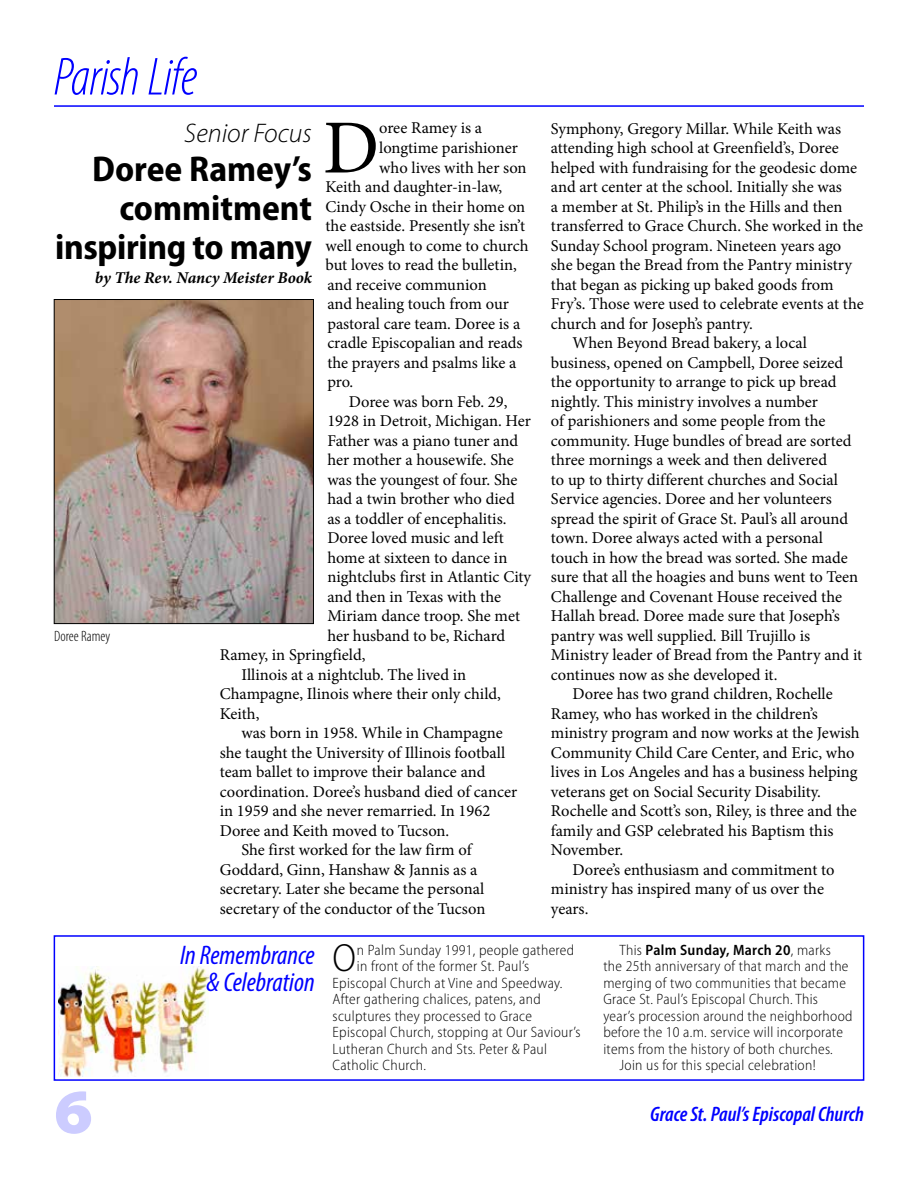
<style>
.page{position:relative;width:918px;height:1188px;background:#fff}
.page>*{position:absolute;margin:0;border:0;box-sizing:border-box;transform-origin:0 0}
.t1{font:76.5px "Minion Pro";color:#000}
.t2{font:900 semi-expanded 63px "Myriad Pro";color:#ccf}
.t3{font:italic 300 condensed 54px "Myriad Pro";letter-spacing:-.02em;color:#00f}
.t4{font:300 semi-condensed 39.45px "Myriad Pro";color:#000}
.t5{font:700 semi-condensed 36px/39px "Myriad Pro";letter-spacing:-.005em;color:#000;text-align:right}
.t6{font:italic condensed 27px/27px "Myriad Pro";color:#00f;text-align:right}
.t7{font:italic 300 27px "Myriad Pro";color:#000}
.t8{font:italic 600 condensed 21px "Myriad Pro";color:#00f}
.t9{font:16.5px "Minion Pro";letter-spacing:-.005em;color:#000}
.t10{font:italic 700 16.5px "Minion Pro";color:#000}
.t11{font:300 semi-condensed 15px "Myriad Pro";letter-spacing:.02em;color:#000}
.t12{font:600 semi-condensed 15px "Myriad Pro";letter-spacing:.02em;color:#000}
.t13{font:300 condensed 15px "Myriad Pro";color:#000}
.s1{font-weight:300}
</style>
<div class="page">
<img style="left:59px;top:967px;width:149px;height:110px">
<hr style="left:54px;top:105px;width:810px;height:2px;background:#00f">
<div style="left:54px;top:935px;width:810px;height:146px;border:2px solid #00f"></div>
<img style="left:56px;top:301px;width:256px;height:321px">
<div style="left:54px;top:299px;width:260px;height:325px;border:1px solid #000"></div>
<h3 class="t3" style="left:54px;top:48px;width:145px">Parish Life</h3>
<h1 class="t1" style="left:323px;top:97px;width:58px">D</h1>
<p class="t9" style="left:379px;top:117px;width:104px">oree Ramey is a</p>
<h3 class="t7" style="left:184px;top:118px;width:129px">Senior Focus</h3>
<h3 class="t5" style="left:55px;top:150px;width:258px">Doree Ramey’s commitment inspiring to many</h3>
<p class="t10" style="left:95px;top:266px;width:219px">by The Rev. Nancy Meister Book</p>
<p class="t9" style="left:379px;top:137px;width:140px">longtime parishioner</p>
<p class="t9" style="left:379px;top:156px;width:149px">who lives with her son</p>
<p class="t9" style="left:326px;top:176px;width:178px">Keith and daughter-in-law,</p>
<p class="t9" style="left:326px;top:195px;width:201px">Cindy Osche in their home on</p>
<p class="t9" style="left:326px;top:215px;width:201px">the eastside. Presently she isn’t</p>
<p class="t9" style="left:326px;top:234px;width:204px">well enough to come to church</p>
<p class="t9" style="left:326px;top:254px;width:193px">but loves to read the bulletin,</p>
<p class="t9" style="left:327px;top:273px;width:161px">and receive communion</p>
<p class="t9" style="left:327px;top:293px;width:183px">and healing touch from our</p>
<p class="t9" style="left:327px;top:312px;width:194px">pastoral care team. Doree is a</p>
<p class="t9" style="left:327px;top:332px;width:197px">cradle Episcopalian and reads</p>
<p class="t9" style="left:327px;top:351px;width:191px">the prayers and psalms like a</p>
<p class="t9" style="left:327px;top:371px;width:28px">pro.</p>
<p class="t9" style="left:349px;top:390px;width:160px">Doree was born Feb. 29,</p>
<p class="t9" style="left:327px;top:410px;width:205px">1928 in Detroit, Michigan. Her</p>
<p class="t9" style="left:327px;top:429px;width:192px">Father was a piano tuner and</p>
<p class="t9" style="left:327px;top:449px;width:188px">her mother a housewife. She</p>
<p class="t9" style="left:327px;top:468px;width:192px">was the youngest of four. She</p>
<p class="t9" style="left:327px;top:488px;width:189px">had a twin brother who died</p>
<p class="t9" style="left:327px;top:507px;width:181px">as a toddler of encephalitis.</p>
<p class="t9" style="left:327px;top:527px;width:178px">Doree loved music and left</p>
<p class="t9" style="left:327px;top:546px;width:182px">home at sixteen to dance in</p>
<p class="t9" style="left:327px;top:566px;width:205px">nightclubs first in Atlantic City</p>
<p class="t9" style="left:327px;top:585px;width:175px">and then in Texas with the</p>
<p class="t9" style="left:327px;top:605px;width:194px">Miriam dance troop. She met</p>
<p class="t9" style="left:327px;top:624px;width:180px">her husband to be, Richard</p>
<p class="t9" style="left:220px;top:644px;width:147px">Ramey, in Springfield,</p>
<p class="t9" style="left:241px;top:663px;width:226px">Illinois at a nightclub. The lived in</p>
<p class="t9" style="left:220px;top:683px;width:283px">Champagne, Ilinois where their only child,</p>
<p class="t9" style="left:220px;top:702px;width:41px">Keith,</p>
<p class="t9" style="left:241px;top:722px;width:263px">was born in 1958. While in Champagne</p>
<p class="t9" style="left:220px;top:741px;width:287px">she taught the University of Illinois football</p>
<p class="t9" style="left:220px;top:761px;width:267px">team ballet to improve their balance and</p>
<p class="t9" style="left:220px;top:780px;width:299px">coordination. Doree’s husband died of cancer</p>
<p class="t9" style="left:220px;top:800px;width:272px">in 1959 and she never remarried. In 1962</p>
<p class="t9" style="left:220px;top:819px;width:231px">Doree and Keith moved to Tucson.</p>
<p class="t9" style="left:241px;top:839px;width:232px">She first worked for the law firm of</p>
<p class="t9" style="left:220px;top:858px;width:259px">Goddard, Ginn, Hanshaw &amp; Jannis as a</p>
<p class="t9" style="left:220px;top:878px;width:266px">secretary. Later she became the personal</p>
<p class="t9" style="left:220px;top:897px;width:267px">secretary of the conductor of the Tucson</p>
<p class="t13" style="left:54px;top:628px;width:57px">Doree Ramey</p>
<p class="t9" style="left:551px;top:117px;width:292px">Symphony, Gregory Millar. While Keith was</p>
<p class="t9" style="left:551px;top:137px;width:289px">attending high school at Greenfield’s, Doree</p>
<p class="t9" style="left:551px;top:156px;width:308px">helped with fundraising for the geodesic dome</p>
<p class="t9" style="left:551px;top:176px;width:292px">and art center at the school. Initially she was</p>
<p class="t9" style="left:551px;top:195px;width:293px">a member at St. Philip’s in the Hills and then</p>
<p class="t9" style="left:551px;top:215px;width:314px">transferred to Grace Church. She worked in the</p>
<p class="t9" style="left:551px;top:234px;width:292px">Sunday School program. Nineteen years ago</p>
<p class="t9" style="left:551px;top:254px;width:302px">she began the Bread from the Pantry ministry</p>
<p class="t9" style="left:551px;top:273px;width:284px">that began as picking up baked goods from</p>
<p class="t9" style="left:551px;top:293px;width:314px">Fry’s. Those were used to celebrate events at the</p>
<p class="t9" style="left:551px;top:312px;width:203px">church and for Joseph’s pantry.</p>
<p class="t9" style="left:573px;top:332px;width:236px">When Beyond Bread bakery, a local</p>
<p class="t9" style="left:551px;top:351px;width:294px">business, opened on Campbell, Doree seized</p>
<p class="t9" style="left:551px;top:371px;width:287px">the opportunity to arrange to pick up bread</p>
<p class="t9" style="left:551px;top:390px;width:269px">nightly. This ministry involves a number</p>
<p class="t9" style="left:551px;top:410px;width:276px">of parishioners and some people from the</p>
<p class="t9" style="left:551px;top:429px;width:302px">community. Huge bundles of bread are sorted</p>
<p class="t9" style="left:551px;top:449px;width:278px">three mornings a week and then delivered</p>
<p class="t9" style="left:551px;top:468px;width:289px">to up to thirty different churches and Social</p>
<p class="t9" style="left:551px;top:488px;width:282px">Service agencies. Doree and her volunteers</p>
<p class="t9" style="left:551px;top:507px;width:299px">spread the spirit of Grace St. Paul’s all around</p>
<p class="t9" style="left:551px;top:527px;width:273px">town. Doree always acted with a personal</p>
<p class="t9" style="left:551px;top:546px;width:298px">touch in how the bread was sorted. She made</p>
<p class="t9" style="left:551px;top:566px;width:309px">sure that all the hoagies and buns went to Teen</p>
<p class="t9" style="left:551px;top:585px;width:293px">Challenge and Covenant House received the</p>
<p class="t9" style="left:551px;top:605px;width:290px">Hallah bread. Doree made sure that Joseph’s</p>
<p class="t9" style="left:551px;top:624px;width:261px">pantry was well supplied. Bill Trujillo is</p>
<p class="t9" style="left:551px;top:644px;width:313px">Ministry leader of Bread from the Pantry and it</p>
<p class="t9" style="left:551px;top:663px;width:228px">continues now as she developed it.</p>
<p class="t9" style="left:573px;top:683px;width:262px">Doree has two grand children, Rochelle</p>
<p class="t9" style="left:551px;top:702px;width:268px">Ramey, who has worked in the children’s</p>
<p class="t9" style="left:551px;top:722px;width:310px">ministry program and now works at the Jewish</p>
<p class="t9" style="left:551px;top:741px;width:305px">Community Child Care Center, and Eric, who</p>
<p class="t9" style="left:551px;top:761px;width:308px">lives in Los Angeles and has a business helping</p>
<p class="t9" style="left:551px;top:780px;width:271px">veterans get on Social Security Disability.</p>
<p class="t9" style="left:551px;top:800px;width:307px">Rochelle and Scott’s son, Riley, is three and the</p>
<p class="t9" style="left:551px;top:819px;width:284px">family and GSP celebrated his Baptism this</p>
<p class="t9" style="left:551px;top:839px;width:74px">November.</p>
<p class="t9" style="left:573px;top:858px;width:263px">Doree’s enthusiasm and commitment to</p>
<p class="t9" style="left:551px;top:878px;width:275px">ministry has inspired many of us over the</p>
<p class="t9" style="left:551px;top:897px;width:39px">years.</p>
<h2 class="t2" style="left:54px;top:1076px;width:40px">6</h2>
<h3 class="t6" style="left:180px;top:941px;width:136px">In Remembrance &amp; Celebration</h3>
<h3 class="t4" style="left:333px;top:937px;width:25px">O</h3>
<p class="t11" style="left:357px;top:942px;width:219px">n Palm Sunday 1991, people gathered</p>
<p class="t11" style="left:357px;top:958px;width:174px">in front of the former St. Paul’s</p>
<p class="t11" style="left:333px;top:975px;width:231px">Episcopal Church at Vine and Speedway.</p>
<p class="t11" style="left:333px;top:991px;width:210px">After gathering chalices, patens, and</p>
<p class="t11" style="left:333px;top:1008px;width:201px">sculptures they processed to Grace</p>
<p class="t11" style="left:333px;top:1024px;width:249px">Episcopal Church, stopping at Our Saviour’s</p>
<p class="t11" style="left:333px;top:1041px;width:216px">Lutheran Church and Sts. Peter &amp; Paul</p>
<p class="t11" style="left:333px;top:1057px;width:95px">Catholic Church.</p>
<p class="t12" style="left:620px;top:941px;width:213px"><span class="s1">This</span> Palm Sunday, March 20<span class="s1">, marks</span></p>
<p class="t11" style="left:603px;top:958px;width:247px">the 25th anniversary of that march and the</p>
<p class="t11" style="left:603px;top:975px;width:244px">merging of two communities that became</p>
<p class="t11" style="left:603px;top:991px;width:216px">Grace St. Paul’s Episcopal Church. This</p>
<p class="t11" style="left:603px;top:1008px;width:251px">year’s procession around the neighborhood</p>
<p class="t11" style="left:603px;top:1024px;width:241px">before the 10 a.m. service will incorporate</p>
<p class="t11" style="left:603px;top:1041px;width:231px">items from the history of both churches.</p>
<p class="t11" style="left:620px;top:1057px;width:198px">Join us for this special celebration!</p>
<p class="t8" style="left:650px;top:1102px;width:215px">Grace St. Paul’s Episcopal Church</p>
</div>
